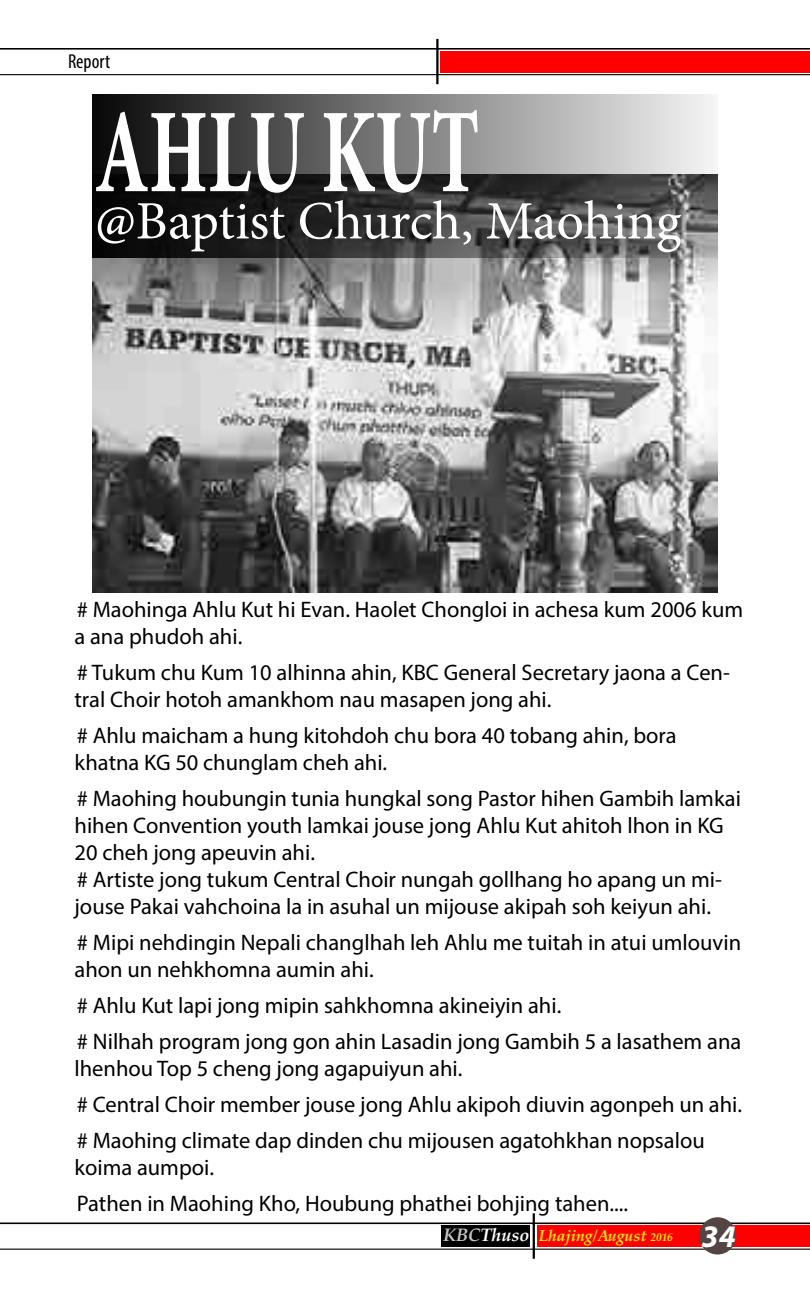
<style>
.page{position:relative;width:810px;height:1296px;background:#fff}
.page>*{position:absolute;margin:0;border:0;box-sizing:border-box;transform-origin:0 0}
.t1{font:700 condensed 121.5px "Minion Pro";color:#fff;scale:.7 1}
.t2{font:54px "Minion Pro";letter-spacing:-.005em;color:#fff}
.t3{font:italic 700 31.5px "Myriad Pro";color:#fff}
.t4{font:22.5px/27px "Myriad Pro";color:#000}
.t5{font:condensed 20.25px "Myriad Pro";color:#000}
.t6{font:italic 700 15.75px "Palatino Linotype";color:#fff200}
.s1{font-size:18px;color:#c2c4c6}
.s2{font-size:18px;color:#fff}
.s3{font-size:11.25px}
</style>
<div class="page">
<div style="left:440px;top:51px;width:370px;height:21px;background:#f00"></div>
<div style="left:537px;top:1226px;width:273px;height:21px;background:#f00"></div>
<div style="left:441px;top:1226px;width:89px;height:21px;background:#000"></div>
<hr style="left:0;top:48px;width:810px;height:2px;background:#000">
<hr style="left:0;top:1223px;width:810px;height:1px;background:#000">
<hr style="left:0;top:74px;width:810px;height:1px;background:#000">
<hr style="left:0;top:1249px;width:810px;height:1px;background:#000">
<hr style="left:436px;top:39px;width:3px;height:45px;background:#000">
<hr style="left:533px;top:1213px;width:2px;height:46px;background:#000">
<div style="left:699px;top:1217px;width:37px;height:38px;background:#544545;border-radius:50%"></div>
<img style="left:93px;top:257px;width:625px;height:336px">
<svg style="left:93px;top:94px;width:625px;height:163px;background:#545454"></svg>
<p class="t5" style="left:68px;top:49px;width:44px">Report</p>
<h1 class="t1" style="left:95px;top:69px;width:550px">AHLU KUT</h1>
<h2 class="t2" style="left:95px;top:185px;width:588px">@Baptist Church, Maohing</h2>
<p class="t4" style="left:75px;top:595px;width:670px"># Maohinga Ahlu Kut hi Evan. Haolet Chongloi in achesa kum 2006 kum a ana phudoh ahi.</p>
<p class="t4" style="left:75px;top:658px;width:657px"># Tukum chu Kum 10 alhinna ahin, KBC General Secretary jaona a Cen&shy;tral Choir hotoh amankhom nau masapen jong ahi.</p>
<p class="t4" style="left:75px;top:721px;width:604px"># Ahlu maicham a hung kitohdoh chu bora 40 tobang ahin, bora khatna KG 50 chunglam cheh ahi.</p>
<p class="t4" style="left:75px;top:784px;width:668px"># Maohing houbungin tunia hungkal song Pastor hihen Gambih lamkai hihen Convention youth lamkai jouse jong Ahlu Kut ahitoh lhon in KG 20 cheh jong apeuvin ahi.<br># Artiste jong tukum Central Choir nungah gollhang ho apang un mi&shy;jouse Pakai vahchoina la in asuhal un mijouse akipah soh keiyun ahi.</p>
<p class="t4" style="left:75px;top:928px;width:668px"># Mipi nehdingin Nepali changlhah leh Ahlu me tuitah in atui umlouvin ahon un nehkhomna aumin ahi.</p>
<p class="t4" style="left:77px;top:987px;width:666px;line-height:36px"># Ahlu Kut lapi jong mipin sahkhomna akineiyin ahi.<br># Nilhah program jong gon ahin Lasadin jong Gambih 5 a lasathem ana</p>
<p class="t4" style="left:75px;top:1050px;width:669px;line-height:36px">lhenhou Top 5 cheng jong agapuiyun ahi.<br># Central Choir member jouse jong Ahlu akipoh diuvin agonpeh un ahi. # Maohing climate dap dinden chu mijousen agatohkhan nopsalou</p>
<p class="t4" style="left:75px;top:1149px;width:555px;line-height:36px">koima aumpoi.<br>Pathen in Maohing Kho, Houbung phathei bohjing tahen....</p>
<p class="t6" style="left:443px;top:1225px;width:231px"><span class="s1">KBC</span><span class="s2">Thuso</span> Lhajing/August <span class="s3">2016</span></p>
<h3 class="t3" style="left:702px;top:1216px;width:36px">34</h3>
</div>
